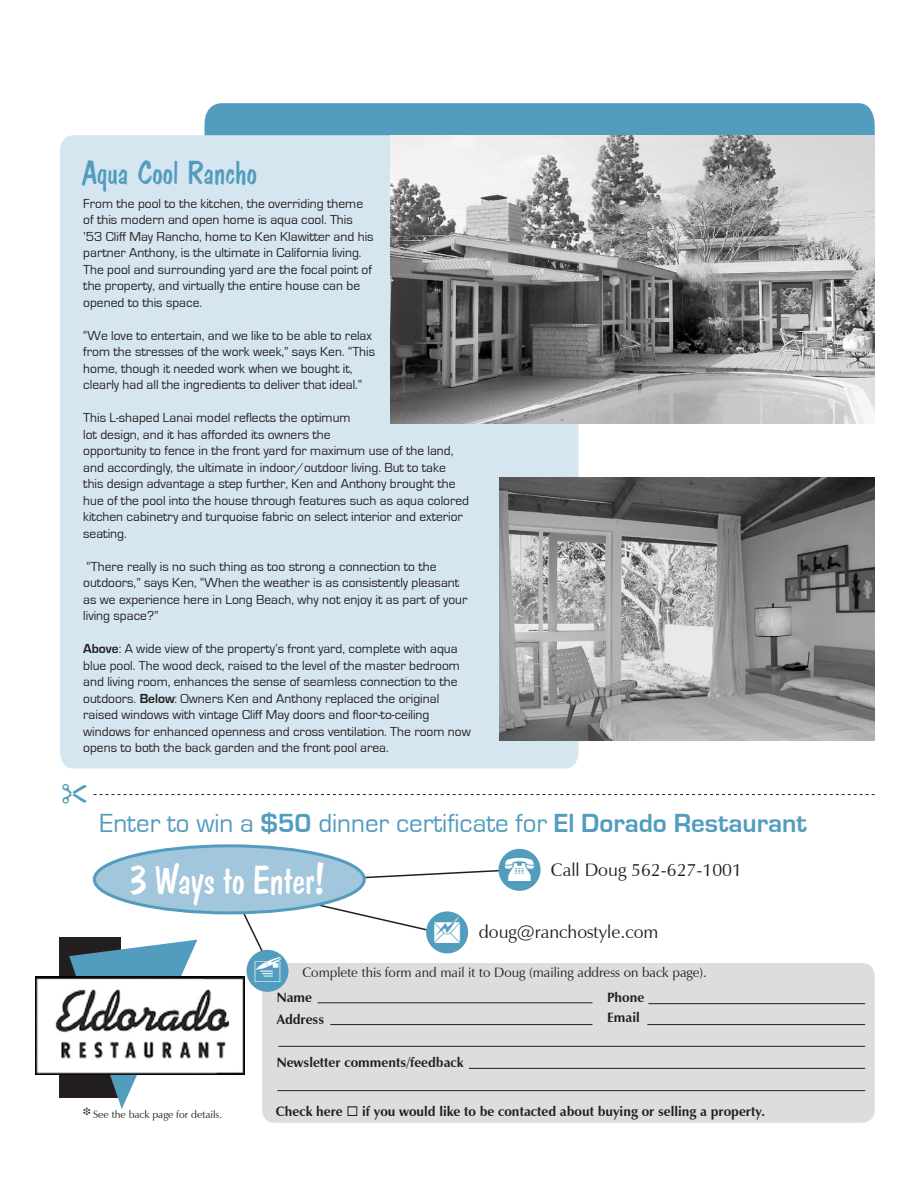
<style>
.page{position:relative;width:918px;height:1188px;background:#fff}
.page>*{position:absolute;margin:0;border:0;box-sizing:border-box;transform-origin:0 0}
.t1{font:40.5px "Franciscan";color:#fff}
.t2{font:33px "Franciscan";color:#529cbe}
.t3{font:27px "Eurostile";color:#529cbe}
.t4{font:18px "Zapf Humanist 601 BT";color:#231f20}
.t5{font:13.5px/16.5px "Eurostile";color:#231f20}
.t6{font:700 13.5px "Zapf Humanist 601 BT";color:#231f20}
.t7{font:13.5px "Zapf Humanist 601 BT";color:#231f20}
.t8{font:10.5px "Zapf Humanist 601 BT";color:#231f20}
.s1{font-weight:700}
</style>
<div class="page">
<div style="left:59px;top:937px;width:62px;height:161px;background:#231f20"></div>
<svg style="left:69px;top:940px;width:128px;height:169px"></svg>
<img style="left:35px;top:976px;width:210px;height:98px">
<div style="left:499px;top:849px;width:42px;height:42px;background:#529cbe;border-radius:50%"></div>
<div style="left:262px;top:963px;width:613px;height:160px;background:#dcdddf"></div>
<hr style="left:318px;top:1002px;width:274px;height:1px;background:#231f20">
<hr style="left:648px;top:1003px;width:217px;height:1px;background:#231f20">
<hr style="left:330px;top:1024px;width:262px;height:1px;background:#231f20">
<hr style="left:647px;top:1024px;width:218px;height:1px;background:#231f20">
<hr style="left:278px;top:1046px;width:587px;height:1px;background:#231f20">
<hr style="left:469px;top:1068px;width:396px;height:1px;background:#231f20">
<hr style="left:277px;top:1090px;width:588px;height:1px;background:#231f20">
<div style="left:94px;top:846px;width:270px;height:67px;background:#a2c6db;border-radius:50%"></div>
<div style="left:93px;top:844px;width:273px;height:70px;border:3px solid #529cbe;border-radius:50%"></div>
<div style="left:205px;top:103px;width:670px;height:32px;background:#529cbe"></div>
<div style="left:60px;top:135px;width:518px;height:634px;background:#d6e6f0"></div>
<svg style="left:94px;top:794px;width:781px;height:1px"></svg>
<div style="left:247px;top:950px;width:42px;height:42px;background:#529cbe;border-radius:50%"></div>
<img style="left:499px;top:478px;width:376px;height:263px">
<img style="left:391px;top:135px;width:484px;height:288px">
<svg style="left:227px;top:857px;width:307px;height:125px"></svg>
<h2 class="t2" style="left:83px;top:155px;width:176px">Aqua Cool Rancho</h2>
<p class="t5" style="left:83px;top:195px;width:292px">From the pool to the kitchen, the overriding theme of this modern and open home is aqua cool. This ’53 Cliff May Rancho, home to Ken Klawitter and his partner Anthony, is the ultimate in California living.<br>The pool and surrounding yard are the focal point of the property, and virtually the entire house can be opened to this space.</p>
<p class="t5" style="left:83px;top:327px;width:293px">“We love to entertain, and we like to be able to relax from the stresses of the work week,” says Ken. “This home, though it needed work when we bought it, clearly had all the ingredients to deliver that ideal.”</p>
<p class="t5" style="left:83px;top:410px;width:387px">This L-shaped Lanai model reflects the optimum<br>lot design, and it has afforded its owners the<br>opportunity to fence in the front yard for maximum use of the land, and accordingly, the ultimate in indoor/outdoor living. But to take this design advantage a step further, Ken and Anthony brought the hue of the pool into the house through features such as aqua colored kitchen cabinetry and turquoise fabric on select interior and exterior seating.</p>
<p class="t5" style="left:83px;top:558px;width:386px">“There really is no such thing as too strong a connection to the outdoors,” says Ken, “When the weather is as consistently pleasant as we experience here in Long Beach, why not enjoy it as part of your living space?”</p>
<p class="t5" style="left:83px;top:641px;width:389px"><span class="s1">Above</span>: A wide view of the property’s front yard, complete with aqua blue pool. The wood deck, raised to the level of the master bedroom and living room, enhances the sense of seamless connection to the outdoors. <span class="s1">Below</span>: Owners Ken and Anthony replaced the original raised windows with vintage Cliff May doors and floor-to-ceiling windows for enhanced openness and cross ventilation. The room now opens to both the back garden and the front pool area.</p>
<h3 class="t3" style="left:100px;top:808px;width:708px">Enter to win a <span class="s1">$50</span> dinner certificate for <span class="s1">El Dorado Restaurant</span></h3>
<h3 class="t4" style="left:551px;top:859px;width:193px">Call Doug 562-627-1001</h3>
<h1 class="t1" style="left:130px;top:858px;width:197px">3 Ways to Enter!</h1>
<h3 class="t4" style="left:479px;top:921px;width:181px">doug@ranchostyle.com</h3>
<p class="t7" style="left:302px;top:964px;width:406px">Complete this form and mail it to Doug (mailing address on back page).</p>
<p class="t6" style="left:277px;top:989px;width:37px">Name</p>
<p class="t6" style="left:607px;top:989px;width:39px">Phone</p>
<p class="t6" style="left:277px;top:1011px;width:49px">Address</p>
<p class="t6" style="left:607px;top:1009px;width:34px">Email</p>
<p class="t6" style="left:277px;top:1054px;width:188px">Newsletter comments/feedback</p>
<p class="t8" style="left:83px;top:1108px;width:140px">❉ See the back page for details.</p>
<p class="t6" style="left:276px;top:1103px;width:491px">Check here ◻ if you would like to be contacted about buying or selling a property.</p>
</div>
